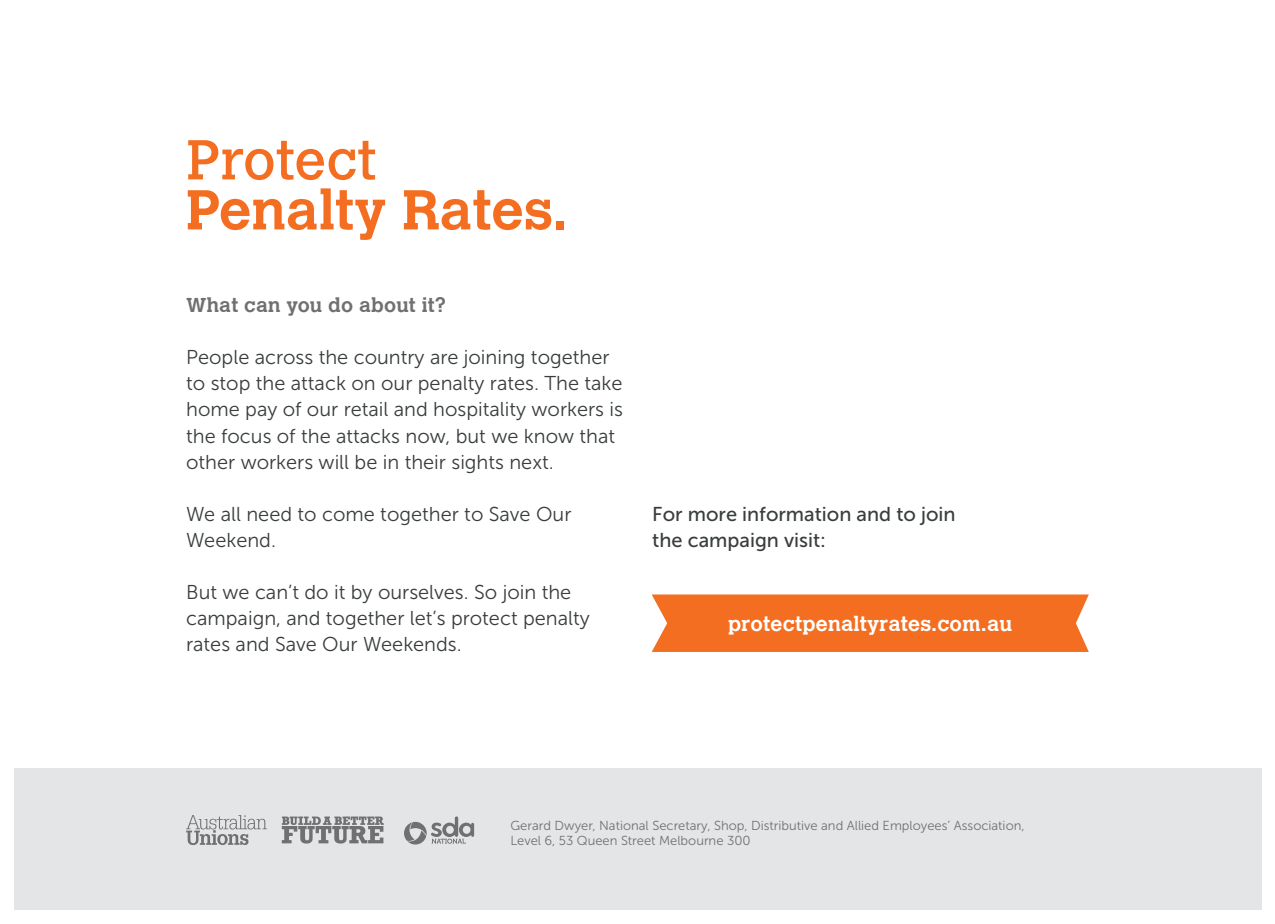
<style>
.page{position:relative;width:1275px;height:924px;background:#fff}
.page>*{position:absolute;margin:0;border:0;box-sizing:border-box;transform-origin:0 0}
.t1{font:700 55.6px "Calvert";color:#f36e21}
.t2{font:55.6px "Calvert";color:#f36e21}
.t3{font:700 20.8px "Calvert";letter-spacing:.01em;color:#fff}
.t4{font:20px/26px "Museo Sans 300";color:#393d3d}
.t5{font:20px/26px "Museo Sans 500";color:#393d3d}
.t6{font:700 20px "Calvert";letter-spacing:.01em;color:#6f7171}
.t7{font:13px/15px "Museo Sans 300";color:#6f7171}
</style>
<div class="page">
<div style="left:14px;top:768px;width:1247px;height:141px;background:#e4e5e7"></div>
<div style="left:651px;top:594px;width:437px;height:57px;background:#f36e21"></div>
<svg style="left:282px;top:816px;width:102px;height:27px"></svg>
<svg style="left:186px;top:815px;width:81px;height:29px"></svg>
<svg style="left:404px;top:816px;width:70px;height:28px"></svg>
<h1 class="t2" style="left:186px;top:128px;width:191px">Protect</h1>
<h1 class="t1" style="left:186px;top:174px;width:383px">Penalty Rates.</h1>
<p class="t6" style="left:186px;top:292px;width:261px">What can you do about it?</p>
<p class="t4" style="left:186px;top:344px;width:438px">People across the country are joining together to stop the attack on our penalty rates. The take home pay of our retail and hospitality workers is the focus of the attacks now, but we know that other workers will be in their sights next.</p>
<p class="t4" style="left:186px;top:500px;width:387px">We all need to come together to Save Our<br>Weekend.</p>
<p class="t4" style="left:186px;top:578px;width:405px">But we can’t do it by ourselves. So join the campaign, and together let’s protect penalty rates and Save Our Weekends.</p>
<p class="t5" style="left:652px;top:500px;width:305px">For more information and to join the campaign visit:</p>
<p class="t3" style="left:728px;top:610px;width:285px">protectpenaltyrates.com.au</p>
<p class="t7" style="left:510px;top:817px;width:516px">Gerard Dwyer, National Secretary, Shop, Distributive and Allied Employees’ Association,<br>Level 6, 53 Queen Street Melbourne 300</p>
</div>
